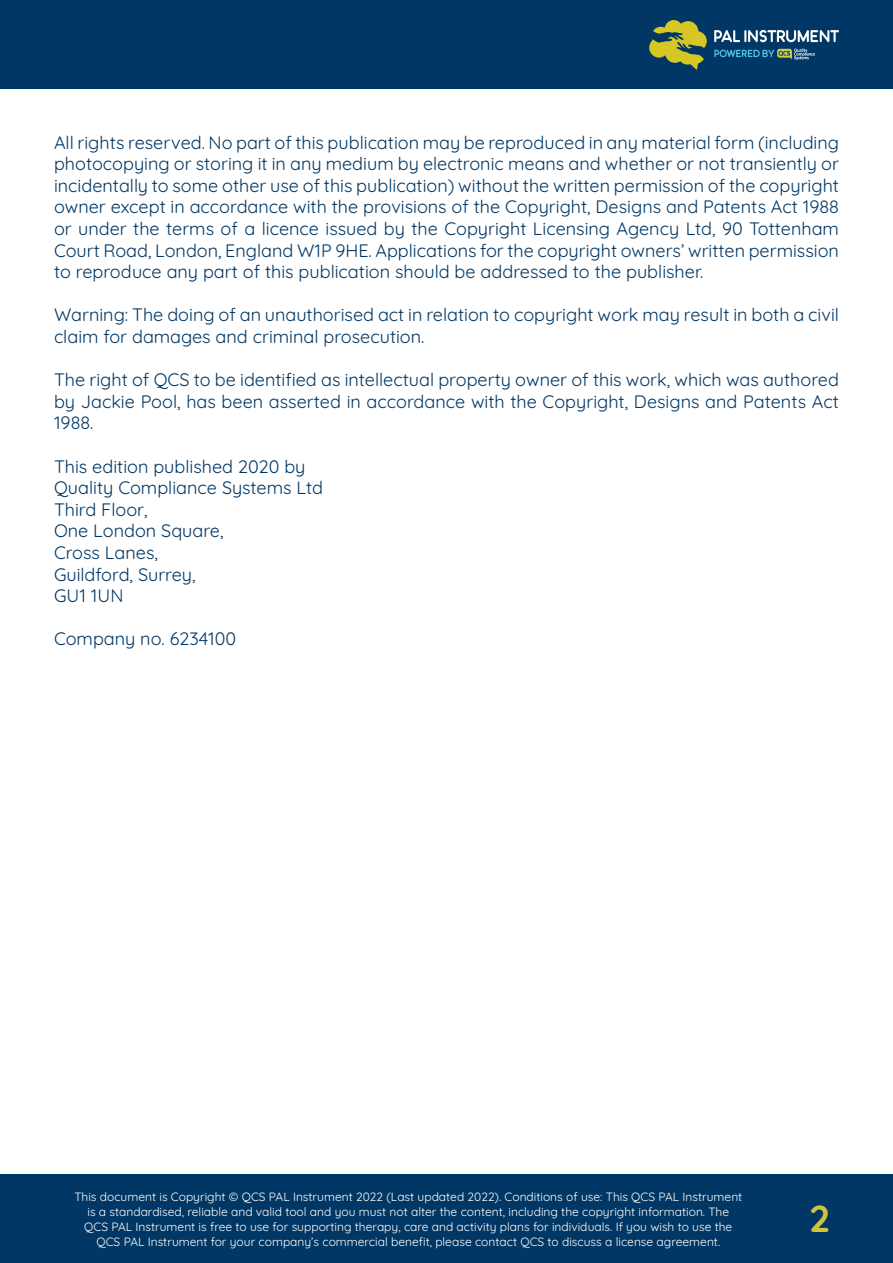
<style>
.page{position:relative;width:893px;height:1263px;background:#fff}
.page>*{position:absolute;margin:0;border:0;box-sizing:border-box;transform-origin:0 0}
.t1{font:300 37.5px "Quicksand";color:#cfc43d}
.t2{font:300 18px/21.6px "Quicksand";color:#003764;text-align:justify}
.t3{font:300 12px/15px "Quicksand";color:#fff;text-align:center}
</style>
<div class="page">
<div style="left:0;top:0;width:893px;height:89px;background:#003764"></div>
<div style="left:0;top:1174px;width:893px;height:89px;background:#003764"></div>
<svg style="left:649px;top:20px;width:190px;height:50px"></svg>
<p class="t2" style="left:54px;top:130px;width:786px">All rights reserved. No part of this publication may be reproduced in any material form (including photocopying or storing it in any medium by electronic means and whether or not transiently or incidentally to some other use of this publication) without the written permission of the copyright owner except in accordance with the provisions of the Copyright, Designs and Patents Act 1988 or under the terms of a licence issued by the Copyright Licensing Agency Ltd, 90 Tottenham Court Road, London, England W1P 9HE. Applications for the copyright owners’ written permission to reproduce any part of this publication should be addressed to the publisher.</p>
<p class="t2" style="left:54px;top:302px;width:786px">Warning: The doing of an unauthorised act in relation to copyright work may result in both a civil claim for damages and criminal prosecution.</p>
<p class="t2" style="left:54px;top:367px;width:786px">The right of QCS to be identified as intellectual property owner of this work, which was authored by Jackie Pool, has been asserted in accordance with the Copyright, Designs and Patents Act 1988.</p>
<p class="t2" style="left:54px;top:454px;width:270px;text-align:left">This edition published 2020 by<br>Quality Compliance Systems Ltd<br>Third Floor,<br>One London Square,<br>Cross Lanes,<br>Guildford, Surrey,<br>GU1 1UN</p>
<p class="t2" style="left:54px;top:626px;width:184px">Company no. 6234100</p>
<p class="t3" style="left:74px;top:1187px;width:669px">This document is Copyright © QCS PAL Instrument 2022 (Last updated 2022). Conditions of use: This QCS PAL Instrument is a standardised, reliable and valid tool and you must not alter the content, including the copyright information. The QCS PAL Instrument is free to use for supporting therapy, care and activity plans for individuals. If you wish to use the QCS PAL Instrument for your company’s commercial benefit, please contact QCS to discuss a license agreement.</p>
<h1 class="t1" style="left:809px;top:1190px;width:23px">2</h1>
</div>
